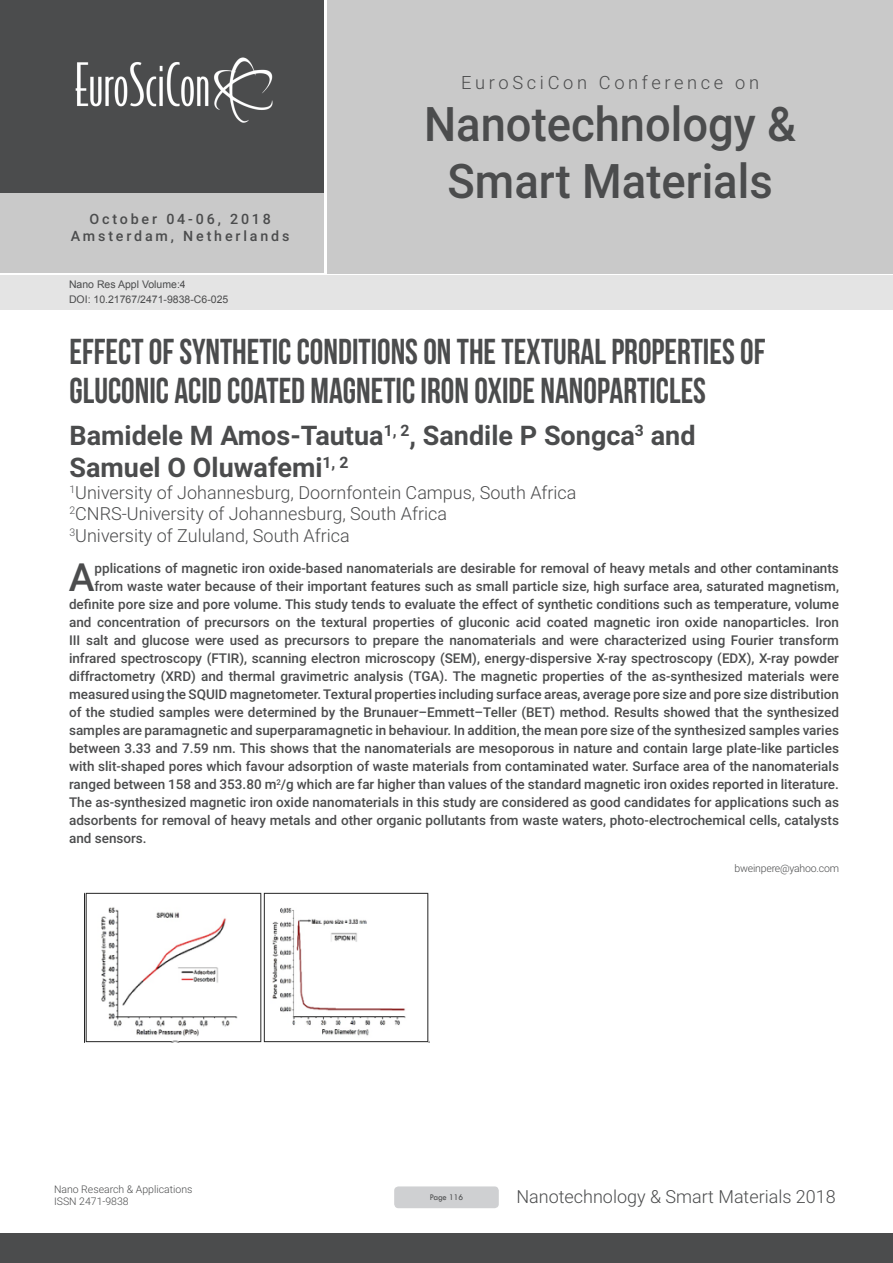
<style>
.page{position:relative;width:893px;height:1263px;background:#fff}
.page>*{position:absolute;margin:0;border:0;box-sizing:border-box;transform-origin:0 0}
.t1{font:500 47.7px/57.2px "Roboto";color:#4b4c4d;text-align:center;scale:.95 1}
.Abstract{font:500 38.85px "Roboto";color:#4b4c4d}
.t2{font:36px/39.6px "Bebas Neue";color:#4b4c4d;scale:.95 1}
.t3{font:700 27px "Roboto";color:#4b4c4d}
.t4{font:300 18.3px "Roboto";letter-spacing:.2em;color:#4b4c4d}
.t5{font:300 18px "Roboto";color:#4b4c4d}
.t6{font:500 14.25px/17.1px "Roboto";letter-spacing:.2em;color:#4b4c4d;text-align:center}
.Abstract-2{font:500 13.5px "Roboto";color:#4b4c4d}
.t7{font:10.5px "Arial";color:#4b4c4d}
.Biography{font:300 10.5px/12.6px "Roboto";color:#4b4c4d}
.Biography-2{font:300 10.5px "Roboto";letter-spacing:-.02em;color:#4b4c4d}
.t8{font:9px "Tw Cen";letter-spacing:-.01em;color:#4b4c4d;scale:.95 1}
</style>
<div class="page">
<div style="left:0;top:0;width:323px;height:193px;background:#4b4c4d"></div>
<div style="left:1px;top:193px;width:323px;height:80px;background:#c9c9c9"></div>
<div style="left:327px;top:0;width:566px;height:273px;background:#c9c9c9"></div>
<img style="left:75px;top:57px;width:198px;height:66px">
<div style="left:0;top:1233px;width:893px;height:30px;background:#4b4c4d"></div>
<div style="left:1px;top:275px;width:892px;height:35px;background:#e4e4e4"></div>
<div style="left:394px;top:1186px;width:105px;height:22px;background:#cfd0d2;border-radius:4px"></div>
<img style="left:84px;top:893px;width:346px;height:149px">
<p class="t6" style="left:71px;top:210px;width:220px">October 04-06, 2018<br>Amsterdam, Netherlands</p>
<p class="t7" style="left:69px;top:278px;width:118px">Nano Res Appl Volume:4</p>
<p class="t7" style="left:69px;top:292px;width:161px">DOI: 10.21767/2471-9838-C6-025</p>
<h3 class="t4" style="left:461px;top:69px;width:299px">EuroSciCon Conference on</h3>
<h1 class="t1" style="left:424px;top:94px;width:393px">Nanotechnology &amp;<br>Smart Materials</h1>
<p class="t2" style="left:69px;top:331px;width:734px">EFFECT OF SYNTHETIC CONDITIONS ON THE TEXTURAL PROPERTIES OF<br>GLUCONIC ACID COATED MAGNETIC IRON OXIDE NANOPARTICLES</p>
<p class="t3" style="left:69px;top:416px;width:628px">Bamidele M Amos-Tautua<sup>1,</sup> <sup>2</sup>, Sandile P Songca<sup>3</sup> and</p>
<p class="t3" style="left:69px;top:449px;width:280px">Samuel O Oluwafemi<sup>1,</sup> <sup>2</sup></p>
<p class="t5" style="left:69px;top:480px;width:509px"><sup>1</sup>University of Johannesburg, Doornfontein Campus, South Africa</p>
<p class="t5" style="left:69px;top:501px;width:379px"><sup>2</sup>CNRS-University of Johannesburg, South Africa</p>
<p class="t5" style="left:69px;top:523px;width:282px"><sup>3</sup>University of Zululand, South Africa</p>
<p class="Abstract" style="left:69px;top:550px;width:27px">A</p>
<p class="Abstract-2" style="left:95px;top:559px;width:746px">pplications of magnetic iron oxide-based nanomaterials are desirable for removal of heavy metals and other contaminants</p>
<p class="Abstract-2" style="left:95px;top:577px;width:746px">from waste water because of their important features such as small particle size, high surface area, saturated magnetism,</p>
<p class="Abstract-2" style="left:69px;top:595px;width:771px">definite pore size and pore volume. This study tends to evaluate the effect of synthetic conditions such as temperature, volume</p>
<p class="Abstract-2" style="left:69px;top:613px;width:771px">and concentration of precursors on the textural properties of gluconic acid coated magnetic iron oxide nanoparticles. Iron</p>
<p class="Abstract-2" style="left:69px;top:631px;width:771px">III salt and glucose were used as precursors to prepare the nanomaterials and were characterized using Fourier transform</p>
<p class="Abstract-2" style="left:69px;top:649px;width:771px">infrared spectroscopy (FTIR), scanning electron microscopy (SEM), energy-dispersive X-ray spectroscopy (EDX), X-ray powder</p>
<p class="Abstract-2" style="left:69px;top:667px;width:771px">diffractometry (XRD) and thermal gravimetric analysis (TGA). The magnetic properties of the as-synthesized materials were</p>
<p class="Abstract-2" style="left:69px;top:685px;width:771px">measured using the SQUID magnetometer. Textural properties including surface areas, average pore size and pore size distribution</p>
<p class="Abstract-2" style="left:69px;top:703px;width:771px">of the studied samples were determined by the Brunauer–Emmett–Teller (BET) method. Results showed that the synthesized</p>
<p class="Abstract-2" style="left:69px;top:721px;width:771px">samples are paramagnetic and superparamagnetic in behaviour. In addition, the mean pore size of the synthesized samples varies</p>
<p class="Abstract-2" style="left:69px;top:739px;width:771px">between 3.33 and 7.59 nm. This shows that the nanomaterials are mesoporous in nature and contain large plate-like particles</p>
<p class="Abstract-2" style="left:69px;top:757px;width:771px">with slit-shaped pores which favour adsorption of waste materials from contaminated water. Surface area of the nanomaterials</p>
<p class="Abstract-2" style="left:69px;top:775px;width:771px">ranged between 158 and 353.80 m<sup>2</sup>/g which are far higher than values of the standard magnetic iron oxides reported in literature.</p>
<p class="Abstract-2" style="left:69px;top:793px;width:771px">The as-synthesized magnetic iron oxide nanomaterials in this study are considered as good candidates for applications such as</p>
<p class="Abstract-2" style="left:69px;top:811px;width:771px">adsorbents for removal of heavy metals and other organic pollutants from waste waters, photo-electrochemical cells, catalysts</p>
<p class="Abstract-2" style="left:69px;top:829px;width:79px">and sensors.</p>
<p class="Biography-2" style="left:735px;top:861px;width:106px">bweinpere@yahoo.com</p>
<p class="Biography" style="left:54px;top:1182px;width:140px">Nano Research &amp; Applications<br>ISSN 2471-9838</p>
<p class="t8" style="left:430px;top:1192px;width:36px">Page 116</p>
<h3 class="t5" style="left:516px;top:1183px;width:321px">Nanotechnology &amp; Smart Materials 2018</h3>
</div>
